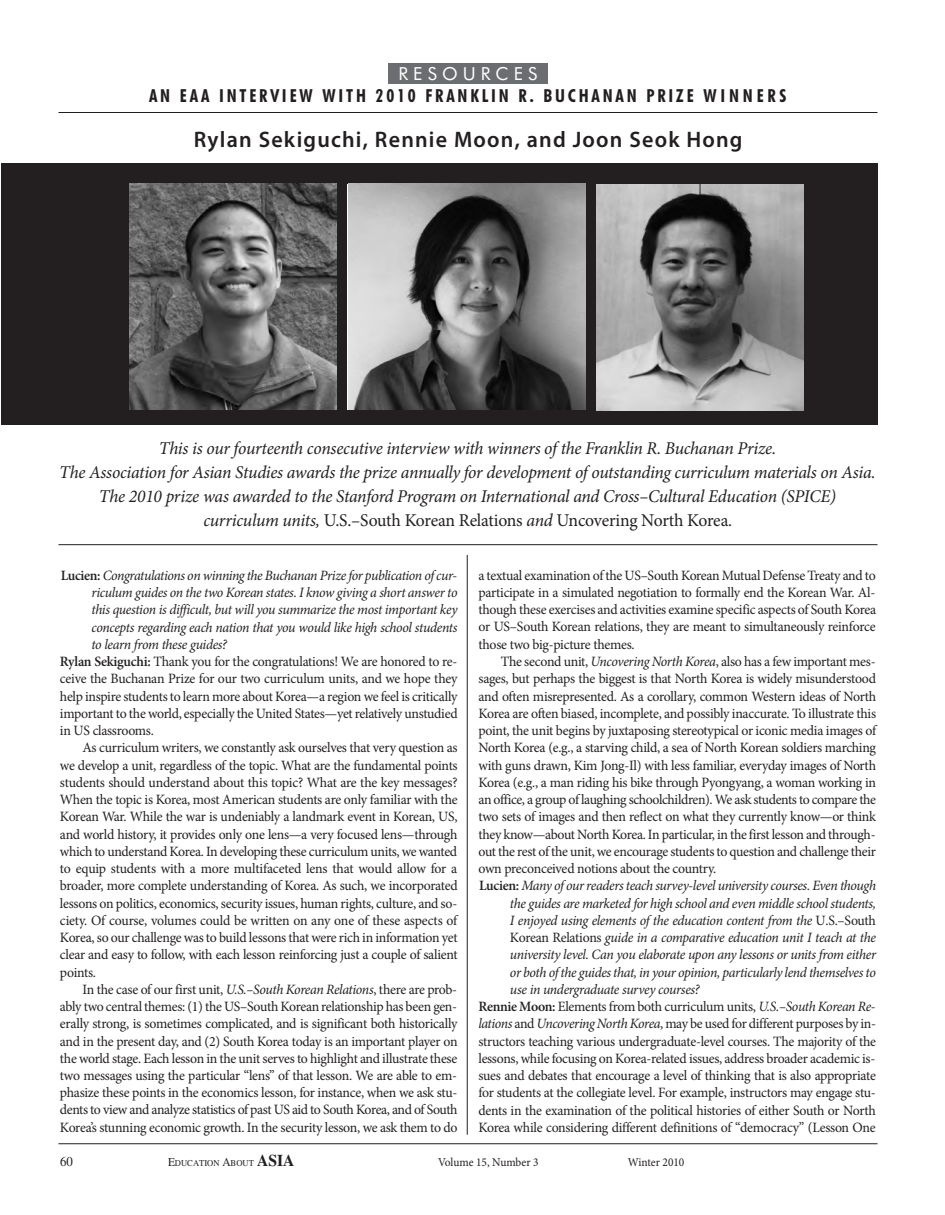
<style>
.page{position:relative;width:945px;height:1215px;background:#fff}
.page>*{position:absolute;margin:0;border:0;box-sizing:border-box;transform-origin:0 0}
.t1{font:600 22.5px "Myriad Pro";letter-spacing:.055em;color:#231f20}
.t2{font:italic 18px/24px "Minion Pro";letter-spacing:-.02em;color:#231f20;text-align:center}
.t3{font:700 condensed 18px "Futura BT";letter-spacing:.16em;color:#231f20}
.t4{font:18px "Futura BT";letter-spacing:.285em;color:#fff}
.t5{font:14.25px/17.2px "Minion Pro";letter-spacing:-.02em;color:#231f20;text-align:justify}
.t6{font:italic 14.25px "Minion Pro";letter-spacing:-.03em;color:#231f20}
.t7{font:13.5px "EAA Times";color:#231f20;scale:.95 1}
.t8{font:12px "Minion Pro";color:#231f20;scale:.95 1}
.t9{font:9px "EAA Times";color:#231f20;scale:.95 1}
.s1{font-style:normal}
.s2{font-weight:600;font-style:normal}
.s3{font-weight:600}
.s4{font-style:italic}
.s5{font-size:12px}
.s6{font-weight:700;font-size:16.5px}
</style>
<div class="page">
<div style="left:1px;top:164px;width:876px;height:261px;background:#231f20"></div>
<hr style="left:467px;top:555px;width:1px;height:580px;background:#231f20">
<hr style="left:58px;top:1143px;width:820px;height:1px;background:#231f20">
<div style="left:388px;top:63px;width:160px;height:21px;background:#6c6d70"></div>
<hr style="left:58px;top:112px;width:820px;height:1px;background:#231f20">
<img style="left:129px;top:184px;width:207px;height:226px">
<img style="left:597px;top:184px;width:207px;height:226px">
<img style="left:348px;top:184px;width:238px;height:226px">
<hr style="left:58px;top:544px;width:820px;height:1px;background:#231f20">
<p class="t4" style="left:399px;top:66px;width:140px">RESOURCES</p>
<p class="t3" style="left:149px;top:89px;width:639px">AN EAA INTERVIEW WITH 2010 FRANKLIN R. BUCHANAN PRIZE WINNERS</p>
<h1 class="t1" style="left:194px;top:131px;width:550px">Rylan Sekiguchi, Rennie Moon, and Joon Seok Hong</h1>
<p class="t2" style="left:59px;top:437px;width:818px">This is our fourteenth consecutive interview with winners of the Franklin R. Buchanan Prize.<br>The Association for Asian Studies awards the prize annually for development of outstanding curriculum materials on Asia.<br>The 2010 prize was awarded to the Stanford Program on International and Cross–Cultural Education (SPICE) curriculum units, <span class="s1">U.S.–South Korean Relations</span> and <span class="s1">Uncovering North Korea</span>.</p>
<p class="t6" style="left:61px;top:570px;width:398px"><span class="s2">Lucien:</span> Congratulations on winning the Buchanan Prize for publication of cur-</p>
<p class="t6" style="left:91px;top:587px;width:368px">riculum guides on the two Korean states. I know giving a short answer to</p>
<p class="t6" style="left:91px;top:604px;width:368px">this question is difficult, but will you summarize the most important key</p>
<p class="t6" style="left:91px;top:621px;width:368px">concepts regarding each nation that you would like high school students</p>
<p class="t6" style="left:91px;top:639px;width:137px">to learn from these guides?</p>
<p class="t5" style="left:60px;top:654px;width:399px"><span class="s3">rylan sekiguchi:</span> Thank you for the congratulations! We are honored to re-</p>
<p class="t5" style="left:60px;top:671px;width:399px">ceive the Buchanan Prize for our two curriculum units, and we hope they</p>
<p class="t5" style="left:60px;top:689px;width:399px">help inspire students to learn more about Korea—a region we feel is critically</p>
<p class="t5" style="left:60px;top:706px;width:399px">important to the world, especially the United States—yet relatively unstudied</p>
<p class="t5" style="left:60px;top:723px;width:95px">in US classrooms.</p>
<p class="t5" style="left:82px;top:740px;width:377px">As curriculum writers, we constantly ask ourselves that very question as</p>
<p class="t5" style="left:60px;top:758px;width:399px">we develop a unit, regardless of the topic. What are the fundamental points</p>
<p class="t5" style="left:60px;top:775px;width:399px">students should understand about this topic? What are the key messages?</p>
<p class="t5" style="left:60px;top:792px;width:399px">When the topic is Korea, most American students are only familiar with the</p>
<p class="t5" style="left:60px;top:809px;width:399px">Korean War. While the war is undeniably a landmark event in Korean, US,</p>
<p class="t5" style="left:60px;top:827px;width:399px">and world history, it provides only one lens—a very focused lens—through</p>
<p class="t5" style="left:60px;top:844px;width:399px">which to understand Korea. In developing these curriculum units, we wanted</p>
<p class="t5" style="left:60px;top:861px;width:399px">to equip students with a more multifaceted lens that would allow for a</p>
<p class="t5" style="left:60px;top:878px;width:399px">broader, more complete understanding of Korea. As such, we incorporated</p>
<p class="t5" style="left:60px;top:896px;width:399px">lessons on politics, economics, security issues, human rights, culture, and so-</p>
<p class="t5" style="left:60px;top:913px;width:399px">ciety. Of course, volumes could be written on any one of these aspects of</p>
<p class="t5" style="left:60px;top:930px;width:399px">Korea, so our challenge was to build lessons that were rich in information yet</p>
<p class="t5" style="left:60px;top:947px;width:399px">clear and easy to follow, with each lesson reinforcing just a couple of salient</p>
<p class="t5" style="left:60px;top:965px;width:38px">points.</p>
<p class="t5" style="left:82px;top:982px;width:376px">In the case of our first unit, <span class="s4">U.S.–South Korean Relations</span>, there are prob-</p>
<p class="t5" style="left:60px;top:999px;width:399px">ably two central themes: (1) the US–South Korean relationship has been gen-</p>
<p class="t5" style="left:60px;top:1016px;width:399px">erally strong, is sometimes complicated, and is significant both historically</p>
<p class="t5" style="left:60px;top:1034px;width:399px">and in the present day, and (2) South Korea today is an important player on</p>
<p class="t5" style="left:60px;top:1051px;width:399px">the world stage. Each lesson in the unit serves to highlight and illustrate these</p>
<p class="t5" style="left:60px;top:1068px;width:399px">two messages using the particular “lens” of that lesson. We are able to em-</p>
<p class="t5" style="left:60px;top:1085px;width:399px">phasize these points in the economics lesson, for instance, when we ask stu-</p>
<p class="t5" style="left:60px;top:1103px;width:399px">dents to view and analyze statistics of past US aid to South Korea, and of South</p>
<p class="t5" style="left:60px;top:1120px;width:399px">Korea’s stunning economic growth. In the security lesson, we ask them to do</p>
<p class="t5" style="left:478px;top:568px;width:399px">a textual examination of the US–South Korean Mutual Defense Treaty and to participate in a simulated negotiation to formally end the Korean War. Al&shy;though these exercises and activities examine specific aspects of South Korea or US–South Korean relations, they are meant to simultaneously reinforce those two big-picture themes.</p>
<p class="t5" style="left:501px;top:654px;width:376px">The second unit, <span class="s4">Uncovering North Korea</span>, also has a few important mes-</p>
<p class="t5" style="left:478px;top:671px;width:399px">sages, but perhaps the biggest is that North Korea is widely misunderstood</p>
<p class="t5" style="left:478px;top:689px;width:399px">and often misrepresented. As a corollary, common Western ideas of North</p>
<p class="t5" style="left:478px;top:706px;width:399px">Korea are often biased, incomplete, and possibly inaccurate. To illustrate this</p>
<p class="t5" style="left:478px;top:723px;width:399px">point, the unit begins by juxtaposing stereotypical or iconic media images of</p>
<p class="t5" style="left:478px;top:740px;width:399px">North Korea (e.g., a starving child, a sea of North Korean soldiers marching</p>
<p class="t5" style="left:478px;top:758px;width:399px">with guns drawn, Kim Jong-Il) with less familiar, everyday images of North</p>
<p class="t5" style="left:478px;top:775px;width:399px">Korea (e.g., a man riding his bike through Pyongyang, a woman working in</p>
<p class="t5" style="left:478px;top:792px;width:399px">an office, a group of laughing schoolchildren). We ask students to compare the</p>
<p class="t5" style="left:478px;top:809px;width:399px">two sets of images and then reflect on what they currently know—or think</p>
<p class="t5" style="left:478px;top:827px;width:399px">they know—about North Korea. In particular, in the first lesson and through-</p>
<p class="t5" style="left:478px;top:844px;width:399px">out the rest of the unit, we encourage students to question and challenge their</p>
<p class="t5" style="left:478px;top:861px;width:239px">own preconceived notions about the country.</p>
<p class="t6" style="left:479px;top:880px;width:398px"><span class="s2">Lucien:</span> Many of our readers teach survey-level university courses. Even though</p>
<p class="t6" style="left:510px;top:898px;width:368px">the guides are marketed for high school and even middle school students,</p>
<p class="t6" style="left:510px;top:915px;width:368px">I enjoyed using elements of the education content from the <span class="s1">U.S.–South</span></p>
<p class="t6" style="left:510px;top:932px;width:368px"><span class="s1">Korean Relations</span> guide in a comparative education unit I teach at the</p>
<p class="t6" style="left:510px;top:949px;width:368px">university level. Can you elaborate upon any lessons or units from either</p>
<p class="t6" style="left:510px;top:967px;width:367px">or both of the guides that, in your opinion, particularly lend themselves to</p>
<p class="t6" style="left:510px;top:984px;width:191px">use in undergraduate survey courses?</p>
<p class="t5" style="left:478px;top:999px;width:399px"><span class="s3">rennie Moon:</span> Elements from both curriculum units, <span class="s4">U.S.–South Korean Re-</span></p>
<p class="t5" style="left:478px;top:1016px;width:399px"><span class="s4">lations</span> and <span class="s4">Uncovering North Korea</span>, may be used for different purposes by in-</p>
<p class="t5" style="left:478px;top:1034px;width:399px">structors teaching various undergraduate-level courses. The majority of the</p>
<p class="t5" style="left:478px;top:1051px;width:398px">lessons, while focusing on Korea-related issues, address broader academic is-</p>
<p class="t5" style="left:478px;top:1068px;width:399px">sues and debates that encourage a level of thinking that is also appropriate</p>
<p class="t5" style="left:478px;top:1086px;width:399px">for students at the collegiate level. For example, instructors may engage stu-</p>
<p class="t5" style="left:478px;top:1103px;width:399px">dents in the examination of the political histories of either South or North</p>
<p class="t5" style="left:478px;top:1120px;width:399px">Korea while considering different definitions of “democracy” (Lesson One</p>
<p class="t7" style="left:60px;top:1157px;width:15px">60</p>
<p class="t9" style="left:168px;top:1160px;width:135px"><span class="s5">E</span>DUCATION <span class="s5">A</span>BOUT <span class="s6">ASIA</span></p>
<p class="t8" style="left:438px;top:1157px;width:107px">Volume 15, Number 3</p>
<p class="t8" style="left:628px;top:1157px;width:61px">Winter 2010</p>
</div>
